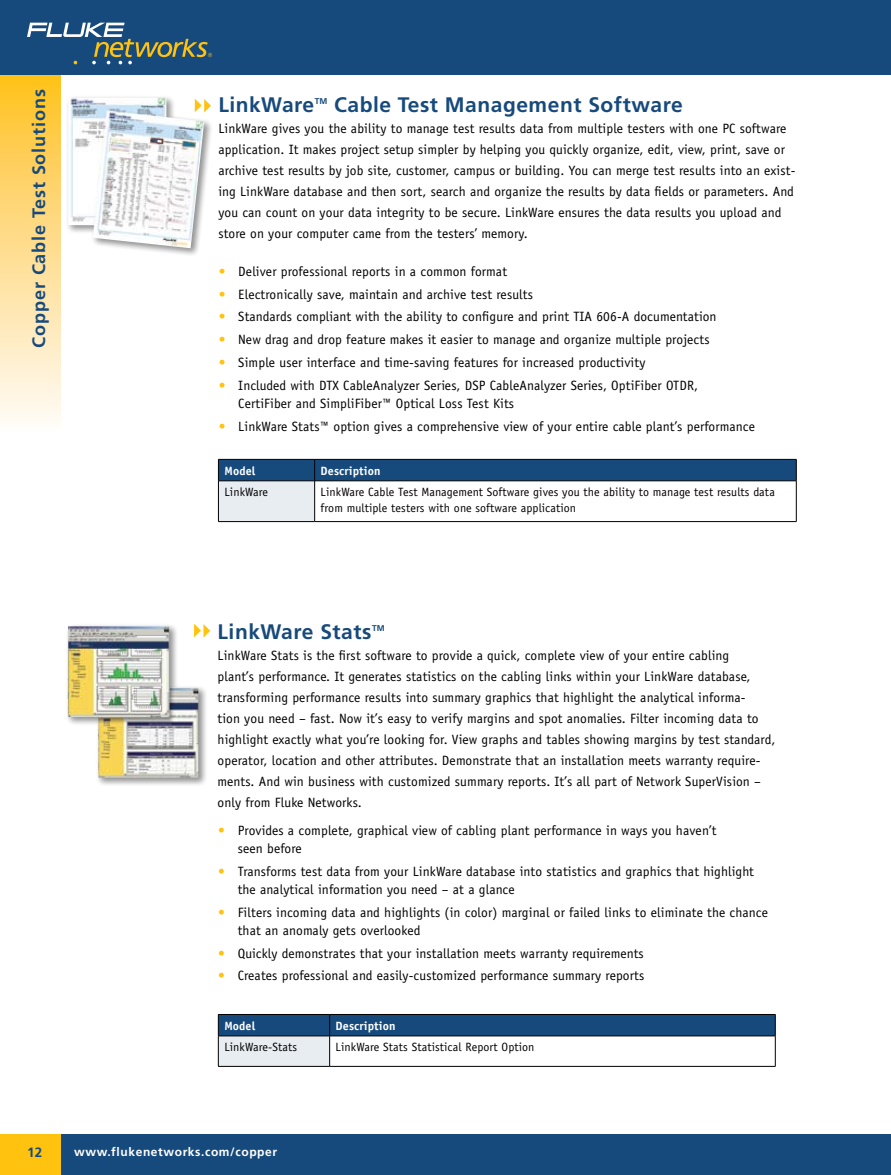
<style>
.page{position:relative;width:891px;height:1175px;background:#fff}
.page>*{position:absolute;margin:0;border:0;box-sizing:border-box;transform-origin:0 0}
.t1{font:700 21px "Frutiger";letter-spacing:.025em;color:#174a7c}
.t2{font:700 18px "Frutiger";letter-spacing:.05em;color:#174a7c}
.t3{font:13.5px/21px "Officina Sans";letter-spacing:.01em;color:#000}
.t4{font:700 13.5px "Frutiger";color:#174a7c}
.t5{font:12px/16.5px "Officina Sans";letter-spacing:.01em;color:#000}
.t6{font:700 12px "Officina Sans";letter-spacing:.01em;color:#fff}
.t7{font:700 12px "Frutiger";letter-spacing:.05em;color:#fff}
.t8{font:700 8.4px "Frutiger";color:#174a7c}
.s1{color:#ffc20e}
</style>
<div class="page">
<svg style="left:0;top:74px;width:61px;height:347px;background:#fedc8c"></svg>
<div style="left:0;top:1134px;width:891px;height:40px;background:#174a7c"></div>
<div style="left:0;top:1134px;width:61px;height:40px;background:#ffc20e"></div>
<div style="left:0;top:0;width:891px;height:74px;background:#174a7c"></div>
<svg style="left:27px;top:23px;width:185px;height:41px"></svg>
<div style="left:65px;top:623px;width:148px;height:174px;background:#000;opacity:.25"></div>
<img style="left:68px;top:626px;width:130px;height:151px">
<div style="left:218px;top:1035px;width:112px;height:31px;background:#e8edf2"></div>
<hr style="left:218px;top:1035px;width:112px;height:1px;background:#000">
<hr style="left:330px;top:1035px;width:445px;height:1px;background:#000">
<hr style="left:329px;top:1036px;width:1px;height:30px;background:#000">
<hr style="left:218px;top:1066px;width:112px;height:1px;background:#000">
<hr style="left:330px;top:1066px;width:445px;height:1px;background:#000">
<div style="left:218px;top:1014px;width:558px;height:21px;background:#174a7c"></div>
<hr style="left:218px;top:1036px;width:1px;height:30px;background:#000">
<hr style="left:775px;top:1036px;width:1px;height:30px;background:#000">
<svg style="left:194px;top:623px;width:16px;height:14px"></svg>
<div style="left:65px;top:94px;width:149px;height:164px;background:#000;opacity:.25"></div>
<img style="left:68px;top:98px;width:136px;height:150px">
<div style="left:218px;top:481px;width:97px;height:40px;background:#e8edf2"></div>
<hr style="left:314px;top:481px;width:1px;height:40px;background:#000">
<svg style="left:218px;top:459px;width:579px;height:22px;background:#164472"></svg>
<hr style="left:218px;top:481px;width:1px;height:40px;background:#000">
<hr style="left:796px;top:481px;width:1px;height:40px;background:#000">
<hr style="left:218px;top:521px;width:97px;height:1px;background:#000">
<hr style="left:315px;top:521px;width:481px;height:1px;background:#000">
<svg style="left:195px;top:99px;width:16px;height:14px"></svg>
<h2 class="t2" style="left:28px;top:348px;width:260px;rotate:-90deg">Copper Cable Test Solutions</h2>
<h1 class="t1" style="left:218px;top:93px;width:97px">LinkWare</h1>
<p class="t8" style="left:315px;top:97px;width:14px">TM</p>
<h1 class="t1" style="left:334px;top:93px;width:350px">Cable Test Management Software</h1>
<p class="t3" style="left:218px;top:118px;width:579px">LinkWare gives you the ability to manage test results data from multiple testers with one PC software application. It makes project setup simpler by helping you quickly organize, edit, view, print, save or archive test results by job site, customer, campus or building. You can merge test results into an exist&shy;ing LinkWare database and then sort, search and organize the results by data fields or parameters. And you can count on your data integrity to be secure. LinkWare ensures the data results you upload and store on your computer came from the testers’ memory.</p>
<p class="t3" style="left:219px;top:261px;width:290px"><span class="s1">•</span> Deliver professional reports in a common format</p>
<p class="t3" style="left:219px;top:283px;width:316px"><span class="s1">•</span> Electronically save, maintain and archive test results</p>
<p class="t3" style="left:219px;top:306px;width:499px"><span class="s1">•</span> Standards compliant with the ability to configure and print TIA 606-A documentation</p>
<p class="t3" style="left:219px;top:329px;width:492px"><span class="s1">•</span> New drag and drop feature makes it easier to manage and organize multiple projects</p>
<p class="t3" style="left:219px;top:352px;width:428px"><span class="s1">•</span> Simple user interface and time-saving features for increased productivity</p>
<p class="t3" style="left:238px;top:376px;width:461px;line-height:18px;text-indent:-19px"><span class="s1">•</span> Included with DTX CableAnalyzer Series, DSP CableAnalyzer Series, OptiFiber OTDR,<br>CertiFiber and SimpliFiber™ Optical Loss Test Kits</p>
<p class="t3" style="left:219px;top:416px;width:538px"><span class="s1">•</span> LinkWare Stats™ option gives a comprehensive view of your entire cable plant’s performance</p>
<p class="t6" style="left:224px;top:463px;width:32px">Model</p>
<p class="t6" style="left:321px;top:463px;width:61px">Description</p>
<p class="t5" style="left:224px;top:483px;width:45px">LinkWare</p>
<p class="t5" style="left:321px;top:483px;width:456px">LinkWare Cable Test Management Software gives you the ability to manage test results data from multiple testers with one software application</p>
<h1 class="t1" style="left:218px;top:619px;width:155px">LinkWare Stats</h1>
<p class="t8" style="left:372px;top:622px;width:14px">TM</p>
<p class="t3" style="left:218px;top:644px;width:559px">LinkWare Stats is the first software to provide a quick, complete view of your entire cabling<br>plant’s performance. It generates statistics on the cabling links within your LinkWare database, transforming performance results into summary graphics that highlight the analytical informa-<br>tion you need – fast. Now it’s easy to verify margins and spot anomalies. Filter incoming data to highlight exactly what you’re looking for. View graphs and tables showing margins by test standard, operator, location and other attributes. Demonstrate that an installation meets warranty require&shy;ments. And win business with customized summary reports. It’s all part of Network SuperVision – only from Fluke Networks.</p>
<p class="t3" style="left:238px;top:821px;width:480px;line-height:18px;text-indent:-19px"><span class="s1">•</span> Provides a complete, graphical view of cabling plant performance in ways you haven’t seen before</p>
<p class="t3" style="left:238px;top:862px;width:518px;line-height:18px;text-indent:-19px"><span class="s1">•</span> Transforms test data from your LinkWare database into statistics and graphics that highlight the analytical information you need – at a glance</p>
<p class="t3" style="left:238px;top:903px;width:532px;line-height:18px;text-indent:-19px"><span class="s1">•</span> Filters incoming data and highlights (in color) marginal or failed links to eliminate the chance that an anomaly gets overlooked</p>
<p class="t3" style="left:218px;top:942px;width:427px"><span class="s1">•</span> Quickly demonstrates that your installation meets warranty requirements</p>
<p class="t3" style="left:218px;top:965px;width:428px"><span class="s1">•</span> Creates professional and easily-customized performance summary reports</p>
<p class="t6" style="left:224px;top:1018px;width:32px">Model</p>
<p class="t6" style="left:336px;top:1018px;width:61px">Description</p>
<p class="t5" style="left:224px;top:1038px;width:74px">LinkWare-Stats</p>
<p class="t5" style="left:336px;top:1038px;width:200px">LinkWare Stats Statistical Report Option</p>
<p class="t4" style="left:27px;top:1144px;width:17px">12</p>
<p class="t7" style="left:74px;top:1144px;width:204px">www.flukenetworks.com/copper</p>
</div>
